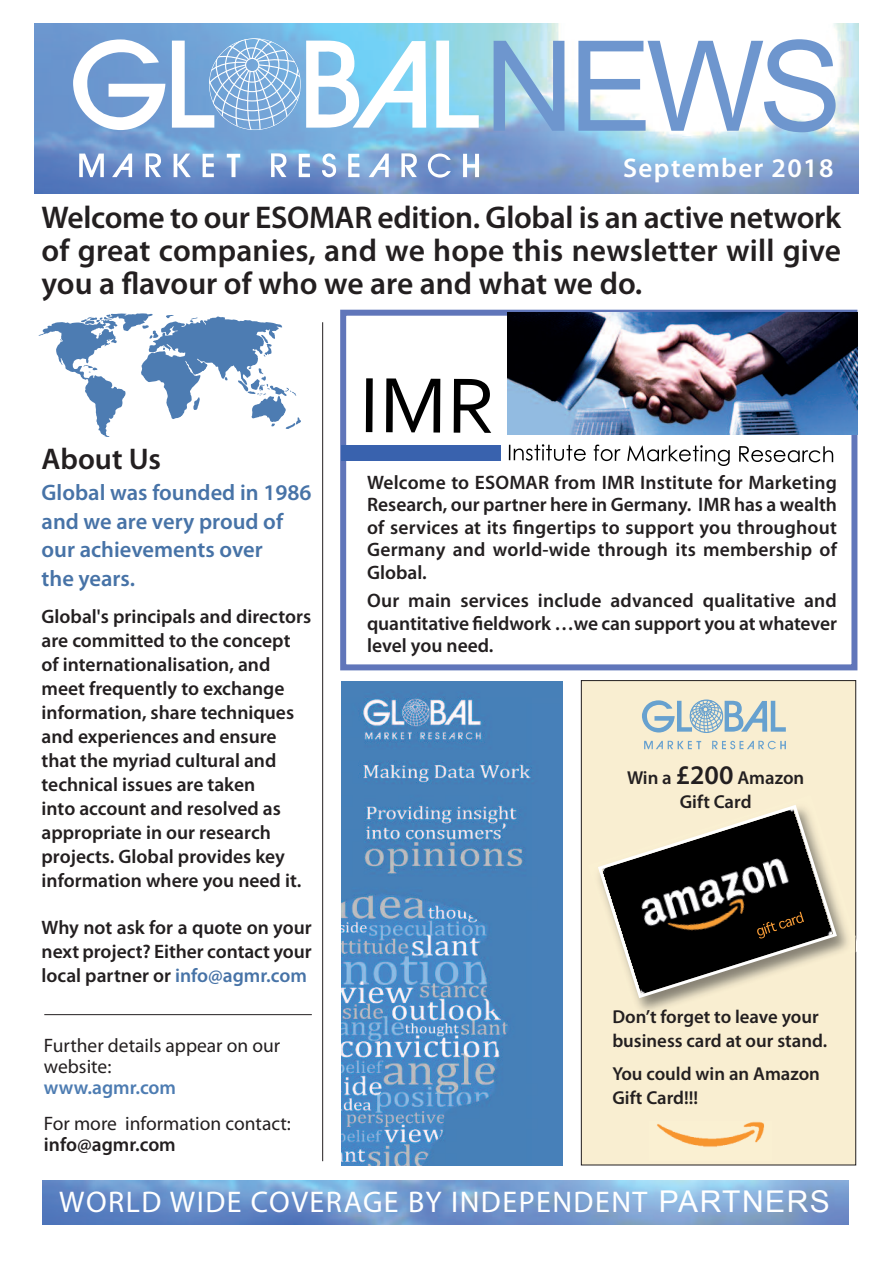
<style>
.page{position:relative;width:893px;height:1263px;background:#fff}
.page>*{position:absolute;margin:0;border:0;box-sizing:border-box;transform-origin:0 0}
.t1{font:125.7px "Arial";color:#6e96ce}
.t2{font:600 31.5px/33px "Myriad Pro";color:#231f20;text-align:justify}
.t3{font:30px "Myriad Pro";letter-spacing:.05em;color:#fff}
.t4{font:600 30px "Myriad Pro";color:#231f20}
.t5{font:600 27px "Myriad Pro";letter-spacing:.05em;color:#fff}
.t6{font:600 22.5px/28.5px "Myriad Pro";color:#4773a7}
.t7{font:600 19.5px/24px "Myriad Pro";color:#231f20;text-align:justify}
.t8{font:19.5px/21px "Myriad Pro";color:#231f20}
.t9{font:600 19.5px "Myriad Pro";color:#4d7cb2}
.t10{font:600 18.75px/24px "Myriad Pro";color:#231f20}
.s1{color:#4773a7}
.s2{font-size:27px}
.s3{font-family:"Arial"}
</style>
<div class="page">
<div style="left:581px;top:681px;width:275px;height:484px;background:#f9eed1"></div>
<div style="left:581px;top:680px;width:275px;height:485px;border:1px solid #231f20"></div>
<div style="left:340px;top:310px;width:517px;height:360px;border:6px solid #6076ba"></div>
<div style="left:341px;top:445px;width:160px;height:16px;background:#3962ae"></div>
<img style="left:637px;top:795px;width:218px;height:226px">
<svg style="left:855px;top:937px;width:2px;height:15px"></svg>
<svg style="left:598px;top:803px;width:241px;height:197px"></svg>
<svg style="left:644px;top:741px;width:57px;height:8px"></svg>
<svg style="left:712px;top:741px;width:74px;height:8px"></svg>
<svg style="left:642px;top:700px;width:144px;height:32px"></svg>
<div style="left:690px;top:700px;width:33px;height:33px;border:1px solid #67a1cf;border-radius:50%"></div>
<svg style="left:757px;top:912px;width:47px;height:26px"></svg>
<img style="left:34px;top:24px;width:825px;height:170px">
<svg style="left:73px;top:39px;width:92px;height:91px"></svg>
<svg style="left:436px;top:41px;width:43px;height:87px"></svg>
<svg style="left:146px;top:153px;width:15px;height:24px"></svg>
<svg style="left:271px;top:153px;width:15px;height:24px"></svg>
<svg style="left:401px;top:153px;width:16px;height:24px"></svg>
<svg style="left:79px;top:154px;width:25px;height:23px"></svg>
<svg style="left:112px;top:154px;width:20px;height:23px"></svg>
<svg style="left:369px;top:154px;width:20px;height:23px"></svg>
<svg style="left:174px;top:154px;width:17px;height:23px"></svg>
<svg style="left:203px;top:154px;width:11px;height:23px"></svg>
<svg style="left:299px;top:154px;width:11px;height:23px"></svg>
<svg style="left:348px;top:154px;width:11px;height:23px"></svg>
<svg style="left:227px;top:154px;width:13px;height:23px"></svg>
<svg style="left:463px;top:154px;width:16px;height:23px"></svg>
<svg style="left:428px;top:154px;width:23px;height:24px"></svg>
<svg style="left:322px;top:153px;width:14px;height:24px"></svg>
<svg style="left:172px;top:38px;width:254px;height:92px"></svg>
<img style="left:42px;top:1180px;width:806px;height:45px">
<hr style="left:322px;top:322px;width:1px;height:839px;background:#231f20">
<hr style="left:44px;top:1014px;width:268px;height:1px;background:#231f20">
<img style="left:508px;top:312px;width:349px;height:123px">
<svg style="left:39px;top:313px;width:262px;height:124px"></svg>
<img style="left:342px;top:681px;width:221px;height:484px">
<img style="left:657px;top:1121px;width:107px;height:26px">
<div style="left:366px;top:378px;width:7px;height:54px;background:#000"></div>
<svg style="left:386px;top:378px;width:54px;height:55px"></svg>
<svg style="left:454px;top:379px;width:37px;height:54px"></svg>
<svg style="left:509px;top:444px;width:77px;height:17px"></svg>
<svg style="left:594px;top:445px;width:27px;height:16px"></svg>
<svg style="left:627px;top:445px;width:103px;height:21px"></svg>
<svg style="left:739px;top:446px;width:94px;height:16px"></svg>
<h1 class="t1" style="left:484px;top:17px;width:360px">NEWS</h1>
<h3 class="t5" style="left:623px;top:158px;width:212px">September 2018</h3>
<h2 class="t2" style="left:42px;top:204px;width:801px">Welcome to our ESOMAR edition. Global is an active network of great companies, and we hope this newsletter will give you a flavour of who we are and what we do.</h2>
<h3 class="t4" style="left:42px;top:447px;width:121px">About Us</h3>
<p class="t6" style="left:42px;top:480px;width:271px">Global was founded in 1986 and we are very proud of our achievements over<br>the years.</p>
<p class="t7" style="left:42px;top:606px;width:271px;text-align:left">Global's principals and directors are committed to the concept of internationalisation, and meet frequently to exchange information, share techniques and experiences and ensure that the myriad cultural and technical issues are taken<br>into account and resolved as appropriate in our research projects. Global provides key information where you need it.</p>
<p class="t7" style="left:42px;top:917px;width:272px">Why not ask for a quote on your next project? Either contact your local partner or <span class="s1">info@agmr.com</span></p>
<p class="t7" style="left:367px;top:473px;width:471px;line-height:22.5px">Welcome to ESOMAR from IMR Institute for Marketing Research, our partner here in Germany. IMR has a wealth of services at its fingertips to support you throughout Germany and world-wide through its membership of Global.</p>
<p class="t7" style="left:367px;top:591px;width:471px;line-height:22.5px">Our main services include advanced qualitative and quantitative fieldwork …we can support you at whatever level you need.</p>
<p class="t10" style="left:627px;top:767px;width:179px;text-align:center">Win a <span class="s2">£200</span> Amazon<br>Gift Card</p>
<p class="t10" style="left:612px;top:1006px;width:216px">Don’t forget to leave your business card at our stand.</p>
<p class="t10" style="left:612px;top:1063px;width:209px">You could win an Amazon<br>Gift Card!!!</p>
<p class="t8" style="left:44px;top:1036px;width:238px">Further details appear on our website:</p>
<p class="t9" style="left:44px;top:1080px;width:134px">www.agmr.com</p>
<p class="t8" style="left:44px;top:1114px;width:248px">For more information contact:</p>
<p class="t7" style="left:44px;top:1134px;width:133px">info@agmr.com</p>
<h3 class="t3" style="left:59px;top:1191px;width:772px">WORLD WIDE COVERAGE BY INDEPENDENT <span class="s3">PARTNERS</span></h3>
</div>
